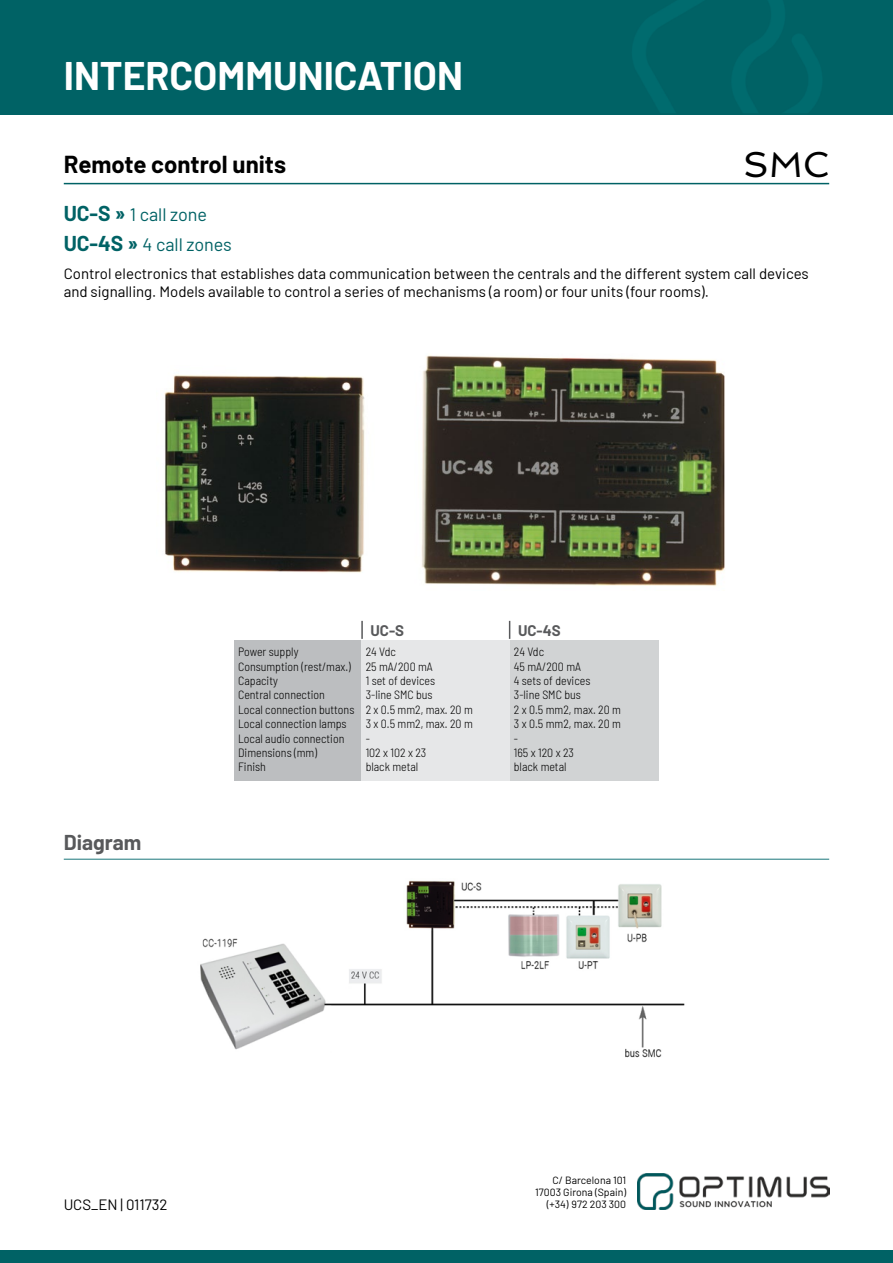
<style>
.page{position:relative;width:893px;height:1263px;background:#fff}
.page>*{position:absolute;margin:0;border:0;box-sizing:border-box;transform-origin:0 0}
.t1{font:700 39px "Barlow";color:#fff}
.t2{font:36px "Spinnaker";color:#000}
.t3{font:700 24px "Barlow";color:#000}
.t4{font:700 21px "Barlow";color:#58595b}
.t5{font:18px/29.7px "Barlow";color:#006265}
.t6{font:15px/18px "Barlow";color:#000}
.t7{font:700 15px "Barlow";color:#58595b}
.t8{font:300 semi-condensed 12px/14.4px "Barlow";color:#000}
.t9{font:10.5px/12px "Barlow";color:#000;text-align:right}
.s1{font-weight:700;font-size:21px}
</style>
<div class="page">
<div style="left:0;top:0;width:893px;height:115px;background:#006265"></div>
<img style="left:638px;top:1174px;width:191px;height:35px">
<div style="left:0;top:1250px;width:893px;height:13px;background:#006265"></div>
<hr style="left:64px;top:183px;width:765px;height:1px;background:#006265">
<img style="left:200px;top:880px;width:485px;height:178px">
<hr style="left:64px;top:859px;width:765px;height:1px;background:#1a767b">
<img style="left:164px;top:375px;width:201px;height:198px">
<img style="left:421px;top:355px;width:304px;height:232px">
<div style="left:234px;top:640px;width:127px;height:140px;background:#bcbec0"></div>
<div style="left:361px;top:640px;width:149px;height:140px;background:#e6e7e8"></div>
<svg style="left:361px;top:621px;width:2px;height:18px"></svg>
<div style="left:510px;top:640px;width:148px;height:140px;background:#d1d3d4"></div>
<svg style="left:509px;top:621px;width:1px;height:18px"></svg>
<h1 class="t1" style="left:64px;top:47px;width:401px">INTERCOMMUNICATION</h1>
<h3 class="t3" style="left:64px;top:146px;width:224px">Remote control units</h3>
<h3 class="t5" style="left:64px;top:198px;width:170px"><span class="s1">UC-S »</span> 1 call zone<br><span class="s1">UC-4S »</span> 4 call zones</h3>
<h2 class="t2" style="left:743px;top:143px;width:88px">SMC</h2>
<p class="t6" style="left:64px;top:263px;width:746px">Control electronics that establishes data communication between the centrals and the different system call devices and signalling. Models available to control a series of mechanisms (a room) or four units (four rooms).</p>
<h3 class="t4" style="left:64px;top:827px;width:79px">Diagram</h3>
<p class="t7" style="left:371px;top:619px;width:35px">UC-S</p>
<p class="t8" style="left:238px;top:644px;width:118px">Power supply<br>Consumption (rest/max.)<br>Capacity<br>Central connection<br>Local connection buttons<br>Local connection lamps<br>Local audio connection<br>Dimensions (mm)<br>Finish</p>
<p class="t8" style="left:366px;top:644px;width:109px">24 Vdc<br>25 mA/200 mA<br>1 set of devices<br>3-line SMC bus<br>2 x 0.5 mm2, max. 20 m<br>3 x 0.5 mm2, max. 20 m -<br>102 x 102 x 23<br>black metal</p>
<p class="t7" style="left:518px;top:619px;width:44px">UC-4S</p>
<p class="t8" style="left:514px;top:644px;width:109px">24 Vdc<br>45 mA/200 mA<br>4 sets of devices<br>3-line SMC bus<br>2 x 0.5 mm2, max. 20 m<br>3 x 0.5 mm2, max. 20 m -<br>165 x 120 x 23<br>black metal</p>
<p class="t6" style="left:64px;top:1194px;width:105px">UCS_EN | 011732</p>
<p class="t9" style="left:535px;top:1173px;width:92px">C/ Barcelona 101<br>17003 Girona (Spain) (+34) 972 203 300</p>
</div>
